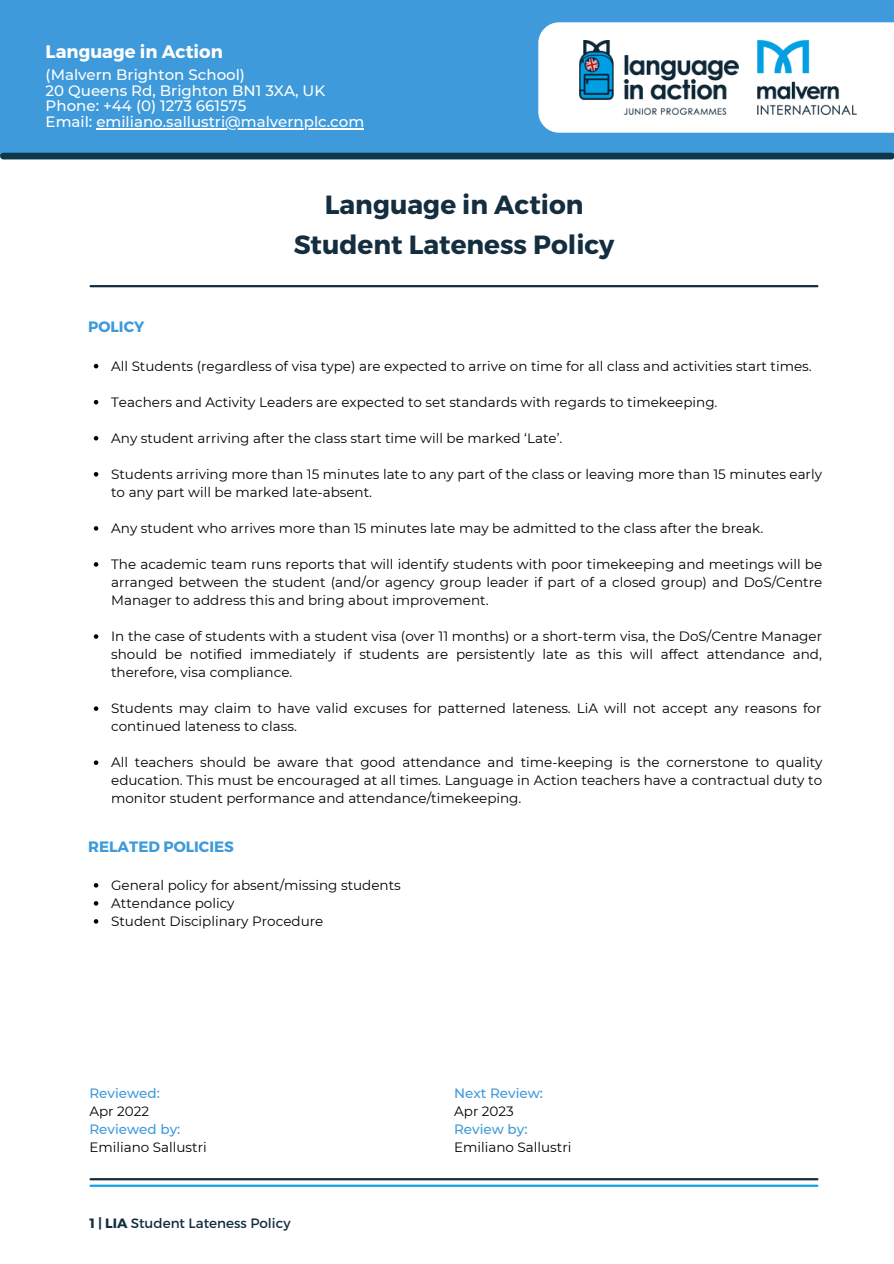
<style>
.page{position:relative;width:894px;height:1264px;background:#fff}
.page>*{position:absolute;margin:0;border:0;box-sizing:border-box;transform-origin:0 0}
.t1{font:700 26.25px "Montserrat";color:#142e40}
.t2{font:700 18px "Montserrat";color:#fff}
.t3{font:500 15px "Montserrat";color:#fff}
.t4{font:700 15px "Montserrat";color:#3e9ada}
.t5{font:13.5px/18px "Montserrat";color:#000;text-align:justify}
.t6{font:500 13.5px "Montserrat";color:#3e9ada}
.t7{font:13.5px "Montserrat";color:#142e40}
.s1{font-weight:700}
</style>
<div class="page">
<div style="left:0;top:0;width:893px;height:155px;background:#3e9ada"></div>
<div style="left:538px;top:22px;width:355px;height:111px;background:#fff"></div>
<hr style="left:90px;top:1178px;width:727px;height:2px;background:#142e40">
<hr style="left:90px;top:1184px;width:727px;height:2px;background:#12a4e4">
<hr style="left:90px;top:285px;width:727px;height:2px;background:#142e40">
<hr style="left:96px;top:128px;width:268px;height:1px;background:#fff">
<img style="left:579px;top:41px;width:159px;height:74px">
<img style="left:756px;top:41px;width:100px;height:74px">
<div style="left:3px;top:153px;width:888px;height:6px;background:#0e374d"></div>
<svg style="left:94px;top:364px;width:4px;height:4px"></svg>
<svg style="left:94px;top:400px;width:4px;height:4px"></svg>
<svg style="left:94px;top:436px;width:4px;height:4px"></svg>
<svg style="left:94px;top:472px;width:4px;height:4px"></svg>
<svg style="left:94px;top:526px;width:4px;height:4px"></svg>
<svg style="left:94px;top:562px;width:4px;height:4px"></svg>
<svg style="left:94px;top:634px;width:4px;height:4px"></svg>
<svg style="left:94px;top:706px;width:4px;height:5px"></svg>
<svg style="left:94px;top:760px;width:4px;height:5px"></svg>
<svg style="left:94px;top:883px;width:4px;height:4px"></svg>
<svg style="left:94px;top:901px;width:4px;height:4px"></svg>
<svg style="left:94px;top:919px;width:4px;height:4px"></svg>
<p class="t2" style="left:46px;top:40px;width:179px">Language in Action</p>
<p class="t3" style="left:46px;top:65px;width:201px">(Malvern Brighton School)</p>
<p class="t3" style="left:46px;top:81px;width:281px">20 Queens Rd, Brighton BN1 3XA, UK</p>
<p class="t3" style="left:46px;top:97px;width:202px">Phone: +44 (0) 1273 661575</p>
<p class="t3" style="left:46px;top:112px;width:320px">Email: emiliano.sallustri@malvernplc.com</p>
<p class="t4" style="left:88px;top:317px;width:58px">POLICY</p>
<p class="t1" style="left:325px;top:188px;width:260px">Language in Action</p>
<p class="t1" style="left:293px;top:227px;width:322px">Student Lateness Policy</p>
<p class="t5" style="left:111px;top:357px;width:701px">All Students (regardless of visa type) are expected to arrive on time for all class and activities start times.</p>
<p class="t5" style="left:111px;top:393px;width:607px">Teachers and Activity Leaders are expected to set standards with regards to timekeeping.</p>
<p class="t5" style="left:111px;top:429px;width:452px">Any student arriving after the class start time will be marked ‘Late’.</p>
<p class="t5" style="left:111px;top:465px;width:712px">Students arriving more than 15 minutes late to any part of the class or leaving more than 15 minutes early to any part will be marked late-absent.</p>
<p class="t5" style="left:111px;top:519px;width:653px">Any student who arrives more than 15 minutes late may be admitted to the class after the break.</p>
<p class="t5" style="left:111px;top:555px;width:712px">The academic team runs reports that will identify students with poor timekeeping and meetings will be arranged between the student (and/or agency group leader if part of a closed group) and DoS/Centre Manager to address this and bring about improvement.</p>
<p class="t5" style="left:111px;top:627px;width:712px">In the case of students with a student visa (over 11 months) or a short-term visa, the DoS/Centre Manager should be notified immediately if students are persistently late as this will affect attendance and, therefore, visa compliance.</p>
<p class="t5" style="left:111px;top:699px;width:711px">Students may claim to have valid excuses for patterned lateness. LiA will not accept any reasons for continued lateness to class.</p>
<p class="t5" style="left:111px;top:753px;width:712px">All teachers should be aware that good attendance and time-keeping is the cornerstone to quality education. This must be encouraged at all times. Language in Action teachers have a contractual duty to monitor student performance and attendance/timekeeping.</p>
<p class="t4" style="left:88px;top:836px;width:147px">RELATED POLICIES</p>
<p class="t5" style="left:111px;top:876px;width:291px">General policy for absent/missing students</p>
<p class="t5" style="left:111px;top:894px;width:125px">Attendance policy</p>
<p class="t5" style="left:111px;top:912px;width:214px">Student Disciplinary Procedure</p>
<p class="t6" style="left:89px;top:1084px;width:72px">Reviewed:</p>
<p class="t5" style="left:89px;top:1101px;width:61px">Apr 2022</p>
<p class="t6" style="left:89px;top:1120px;width:92px">Reviewed by:</p>
<p class="t5" style="left:89px;top:1137px;width:119px">Emiliano Sallustri</p>
<p class="t7" style="left:89px;top:1214px;width:202px"><span class="s1">1 | LIA</span> Student Lateness Policy</p>
<p class="t6" style="left:454px;top:1084px;width:90px">Next Review:</p>
<p class="t5" style="left:454px;top:1101px;width:61px">Apr 2023</p>
<p class="t6" style="left:454px;top:1120px;width:75px">Review by:</p>
<p class="t5" style="left:454px;top:1137px;width:119px">Emiliano Sallustri</p>
</div>
